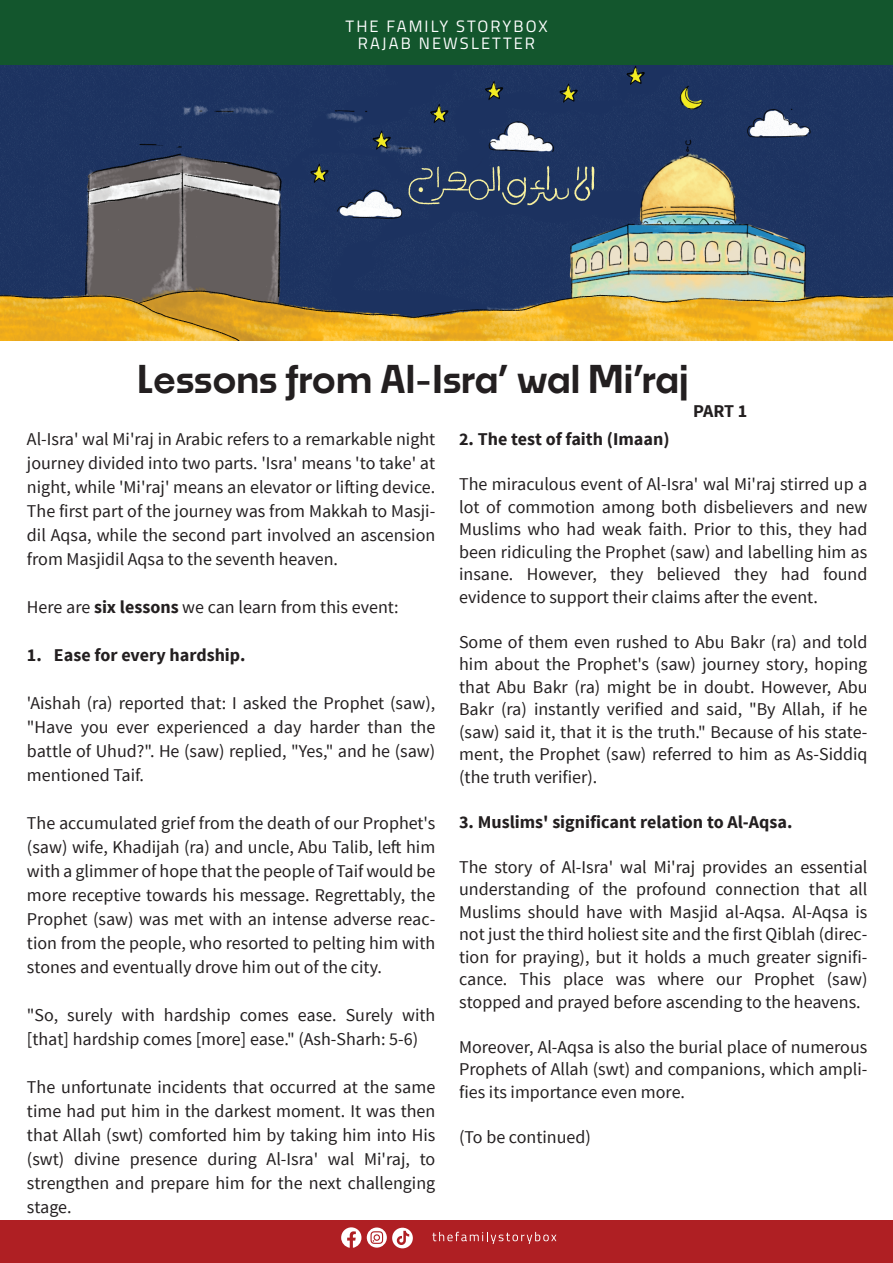
<style>
.page{position:relative;width:893px;height:1263px;background:#fff}
.page>*{position:absolute;margin:0;border:0;box-sizing:border-box;transform-origin:0 0}
.t1{font:600 37.5px "Noka";color:#231f20}
.t2{font:18px/24px "Source Sans Pro";color:#231f20;text-align:justify}
.t3{font:700 18px "Source Sans Pro";color:#231f20}
.t4{font:16.5px/18px "Cairo";letter-spacing:.125em;color:#fdfefe;text-align:center}
.s1{font-weight:700}
</style>
<div class="page">
<img style="left:0;top:65px;width:893px;height:275px">
<div style="left:0;top:0;width:893px;height:65px;background:#13562d"></div>
<div style="left:0;top:1221px;width:893px;height:42px;background:#af1f23"></div>
<svg style="left:432px;top:1232px;width:124px;height:12px"></svg>
<svg style="left:367px;top:1227px;width:46px;height:21px"></svg>
<svg style="left:341px;top:1227px;width:20px;height:21px"></svg>
<p class="t4" style="left:346px;top:17px;width:203px">THE FAMILY STORYBOX<br>RAJAB NEWSLETTER</p>
<h1 class="t1" style="left:137px;top:356px;width:553px">Lessons from Al-Isra’ wal Mi’raj</h1>
<p class="t3" style="left:693px;top:400px;width:56px">PART 1</p>
<p class="t2" style="left:27px;top:428px;width:410px">Al-Isra' wal Mi'raj in Arabic refers to a remarkable night journey divided into two parts. 'Isra' means 'to take' at night, while 'Mi'raj' means an elevator or lifting device.<br>The first part of the journey was from Makkah to Masji&shy;dil Aqsa, while the second part involved an ascension from Masjidil Aqsa to the seventh heaven.</p>
<p class="t2" style="left:27px;top:596px;width:373px">Here are <span class="s1">six lessons</span> we can learn from this event:</p>
<p class="t3" style="left:27px;top:644px;width:220px">1. Ease for every hardship.</p>
<p class="t2" style="left:27px;top:692px;width:410px">'Aishah (ra) reported that: I asked the Prophet (saw), "Have you ever experienced a day harder than the battle of Uhud?". He (saw) replied, "Yes," and he (saw) mentioned Taif.</p>
<p class="t2" style="left:27px;top:812px;width:410px">The accumulated grief from the death of our Prophet's (saw) wife, Khadijah (ra) and uncle, Abu Talib, left him with a glimmer of hope that the people of Taif would be more receptive towards his message. Regrettably, the Prophet (saw) was met with an intense adverse reac&shy;tion from the people, who resorted to pelting him with stones and eventually drove him out of the city.</p>
<p class="t2" style="left:27px;top:1004px;width:410px">"So, surely with hardship comes ease. Surely with [that] hardship comes [more] ease." (Ash-Sharh: 5-6)</p>
<p class="t2" style="left:27px;top:1076px;width:410px">The unfortunate incidents that occurred at the same time had put him in the darkest moment. It was then that Allah (swt) comforted him by taking him into His (swt) divine presence during Al-Isra' wal Mi'raj, to strengthen and prepare him for the next challenging stage.</p>
<p class="t3" style="left:459px;top:428px;width:212px">2. The test of faith (Imaan)</p>
<p class="t2" style="left:459px;top:473px;width:410px;line-height:22.5px">The miraculous event of Al-Isra' wal Mi'raj stirred up a lot of commotion among both disbelievers and new Muslims who had weak faith. Prior to this, they had been ridiculing the Prophet (saw) and labelling him as insane. However, they believed they had found evidence to support their claims after the event.</p>
<p class="t2" style="left:459px;top:631px;width:410px;line-height:22.5px">Some of them even rushed to Abu Bakr (ra) and told him about the Prophet's (saw) journey story, hoping that Abu Bakr (ra) might be in doubt. However, Abu Bakr (ra) instantly verified and said, "By Allah, if he (saw) said it, that it is the truth." Because of his state&shy;ment, the Prophet (saw) referred to him as As-Siddiq (the truth verifier).</p>
<p class="t3" style="left:459px;top:810px;width:335px">3. Muslims' significant relation to Al-Aqsa.</p>
<p class="t2" style="left:459px;top:856px;width:410px;line-height:22.5px">The story of Al-Isra' wal Mi'raj provides an essential understanding of the profound connection that all Muslims should have with Masjid al-Aqsa. Al-Aqsa is not just the third holiest site and the first Qiblah (direc&shy;tion for praying), but it holds a much greater signifi&shy;cance. This place was where our Prophet (saw) stopped and prayed before ascending to the heavens.</p>
<p class="t2" style="left:459px;top:1036px;width:410px;line-height:22.5px">Moreover, Al-Aqsa is also the burial place of numerous Prophets of Allah (swt) and companions, which ampli&shy;fies its importance even more.</p>
<p class="t2" style="left:459px;top:1125px;width:133px">(To be continued)</p>
</div>
